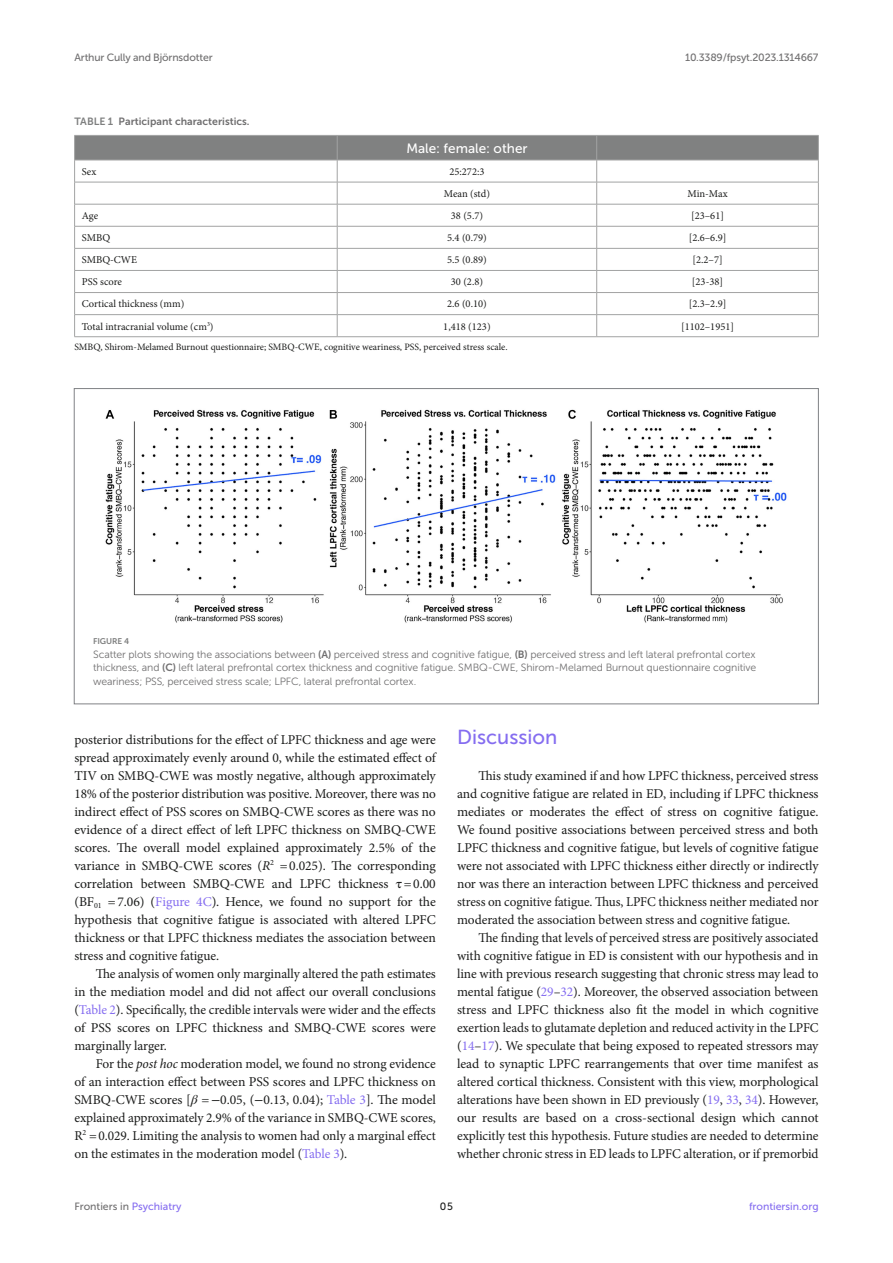
<style>
.page{position:relative;width:893px;height:1263px;background:#fff}
.page>*{position:absolute;margin:0;border:0;box-sizing:border-box;transform-origin:0 0}
.HEAD_1{font:20.25px "Museo Sans 500";color:#856df0}
.TEXT{font:13.5px/18px "Minion Pro";letter-spacing:-.005em;color:#1b1c1b;text-align:justify}
.TEXT_FLUSH{font:13.5px/18px "Minion Pro";letter-spacing:-.005em;color:#1b1c1b;text-align:justify}
.TB_CH{font:13.5px "Museo Sans 500";color:#fff}
.FIG_LEG{font:10.5px/13.5px "Museo Sans 300";letter-spacing:-.01em;color:#706f70;text-align:justify}
.TB_TX{font:10.5px "Minion Pro";color:#1b1c1b}
.t1{font:10.5px "Museo Sans 500";letter-spacing:-.015em;color:#706f70}
.TT{font:10.5px "Museo Sans 700";color:#706f70}
.t2{font:10.5px "Museo Sans 500";color:#856df0}
.t3{font:10.5px "Museo Sans 500";color:#1b1c1b}
.TFN{font:9.75px "Minion Pro";color:#1b1c1b}
.FIG_HD{font:8.25px "Museo Sans 700";letter-spacing:-.01em;color:#7e7f7f}
.s1{color:#7e7f7f}
.s2{font-family:"Museo Sans 700"}
.s3{font-style:italic}
.s4{font-family:"STIX General"}
.s5{color:#856df0}
.s6{font-family:"STIX General";font-style:italic}
</style>
<div class="page">
<svg style="left:74px;top:135px;width:745px;height:202px"></svg>
<hr style="left:74px;top:182px;width:263px;height:1px;background:#a2a3a3">
<img style="left:105px;top:409px;width:682px;height:214px">
<p class="t1" style="left:74px;top:51px;width:140px">Arthur Cully and Björnsdotter</p>
<p class="t1" style="left:685px;top:51px;width:135px">10.3389/fpsyt.2023.1314667</p>
<p class="TT" style="left:74px;top:115px;width:177px"><span class="s1">TABLE 1</span> Participant characteristics.</p>
<p class="TB_CH" style="left:406px;top:141px;width:123px">Male: female: other</p>
<p class="TB_TX" style="left:82px;top:164px;width:16px">Sex</p>
<p class="TB_TX" style="left:449px;top:164px;width:37px">25:272:3</p>
<p class="TB_TX" style="left:444px;top:187px;width:48px">Mean (std)</p>
<p class="TB_TX" style="left:687px;top:187px;width:42px">Min-Max</p>
<p class="TB_TX" style="left:82px;top:209px;width:18px">Age</p>
<p class="TB_TX" style="left:451px;top:209px;width:34px">38 (5.7)</p>
<p class="TB_TX" style="left:691px;top:209px;width:34px">[23–61]</p>
<p class="TB_TX" style="left:82px;top:231px;width:30px">SMBQ</p>
<p class="TB_TX" style="left:447px;top:231px;width:41px">5.4 (0.79)</p>
<p class="TB_TX" style="left:689px;top:231px;width:39px">[2.6–6.9]</p>
<p class="TB_TX" style="left:82px;top:253px;width:57px">SMBQ-CWE</p>
<p class="TB_TX" style="left:447px;top:253px;width:41px">5.5 (0.89)</p>
<p class="TB_TX" style="left:692px;top:253px;width:32px">[2.2–7]</p>
<p class="TB_TX" style="left:82px;top:275px;width:42px">PSS score</p>
<p class="TB_TX" style="left:451px;top:275px;width:34px">30 (2.8)</p>
<p class="TB_TX" style="left:692px;top:275px;width:33px">[23-38]</p>
<p class="TB_TX" style="left:82px;top:297px;width:104px">Cortical thickness (mm)</p>
<p class="TB_TX" style="left:447px;top:297px;width:41px">2.6 (0.10)</p>
<p class="TB_TX" style="left:689px;top:297px;width:39px">[2.3–2.9]</p>
<p class="TB_TX" style="left:82px;top:319px;width:133px">Total intracranial volume (cm<sup>3</sup>)</p>
<p class="TB_TX" style="left:443px;top:319px;width:49px">1,418 (123)</p>
<p class="TB_TX" style="left:681px;top:319px;width:55px">[1102–1951]</p>
<p class="TFN" style="left:74px;top:341px;width:435px">SMBQ, Shirom-Melamed Burnout questionnaire; SMBQ-CWE, cognitive weariness, PSS, perceived stress scale.</p>
<p class="FIG_HD" style="left:93px;top:637px;width:37px">FIGURE 4</p>
<p class="FIG_LEG" style="left:93px;top:648px;width:665px">Scatter plots showing the associations between <span class="s2">(A)</span> perceived stress and cognitive fatigue, <span class="s2">(B)</span> perceived stress and left lateral prefrontal cortex thickness, and <span class="s2">(C)</span> left lateral prefrontal cortex thickness and cognitive fatigue. SMBQ-CWE, Shirom-Melamed Burnout questionnaire cognitive weariness; PSS, perceived stress scale; LPFC, lateral prefrontal cortex.</p>
<p class="TEXT" style="left:74px;top:731px;width:363px">posterior distributions for the effect of LPFC thickness and age were spread approximately evenly around 0, while the estimated effect of TIV on SMBQ-CWE was mostly negative, although approximately 18% of the posterior distribution was positive. Moreover, there was no indirect effect of PSS scores on SMBQ-CWE scores as there was no evidence of a direct effect of left LPFC thickness on SMBQ-CWE scores. The overall model explained approximately 2.5% of the variance in SMBQ-CWE scores (<span class="s3">R</span><sup>2</sup> =0.025). The corresponding correlation between SMBQ-CWE and LPFC thickness <span class="s4">τ</span>=0.00 (BF<sub>01</sub> =7.06) (<span class="s5">Figure 4C</span>). Hence, we found no support for the hypothesis that cognitive fatigue is associated with altered LPFC thickness or that LPFC thickness mediates the association between stress and cognitive fatigue.</p>
<p class="TEXT" style="left:74px;top:965px;width:363px;text-indent:21px">The analysis of women only marginally altered the path estimates in the mediation model and did not affect our overall conclusions (<span class="s5">Table 2</span>). Specifically, the credible intervals were wider and the effects of PSS scores on LPFC thickness and SMBQ-CWE scores were marginally larger.</p>
<p class="TEXT" style="left:74px;top:1055px;width:363px;text-indent:21px">For the <span class="s3">post hoc</span> moderation model, we found no strong evidence of an interaction effect between PSS scores and LPFC thickness on SMBQ-CWE scores [<span class="s6">β</span> =<span class="s4">−</span>0.05, (<span class="s4">−</span>0.13, 0.04); <span class="s5">Table 3</span>]. The model explained approximately 2.9% of the variance in SMBQ-CWE scores, R<sup>2</sup> =0.029. Limiting the analysis to women had only a marginal effect on the estimates in the moderation model (<span class="s5">Table 3</span>).</p>
<p class="HEAD_1" style="left:457px;top:726px;width:102px">Discussion</p>
<p class="TEXT_FLUSH" style="left:457px;top:767px;width:363px;text-indent:21px">This study examined if and how LPFC thickness, perceived stress and cognitive fatigue are related in ED, including if LPFC thickness mediates or moderates the effect of stress on cognitive fatigue.<br>We found positive associations between perceived stress and both LPFC thickness and cognitive fatigue, but levels of cognitive fatigue were not associated with LPFC thickness either directly or indirectly nor was there an interaction between LPFC thickness and perceived stress on cognitive fatigue. Thus, LPFC thickness neither mediated nor moderated the association between stress and cognitive fatigue.</p>
<p class="TEXT" style="left:457px;top:929px;width:363px;text-indent:21px">The finding that levels of perceived stress are positively associated with cognitive fatigue in ED is consistent with our hypothesis and in line with previous research suggesting that chronic stress may lead to mental fatigue (<span class="s5">29</span>–<span class="s5">32</span>). Moreover, the observed association between stress and LPFC thickness also fit the model in which cognitive exertion leads to glutamate depletion and reduced activity in the LPFC (<span class="s5">14</span>–<span class="s5">17</span>). We speculate that being exposed to repeated stressors may lead to synaptic LPFC rearrangements that over time manifest as altered cortical thickness. Consistent with this view, morphological alterations have been shown in ED previously (<span class="s5">19</span>, <span class="s5">33</span>, <span class="s5">34</span>). However, our results are based on a cross-sectional design which cannot explicitly test this hypothesis. Future studies are needed to determine whether chronic stress in ED leads to LPFC alteration, or if premorbid</p>
<p class="t1" style="left:74px;top:1200px;width:109px">Frontiers in <span class="s5">Psychiatry</span></p>
<p class="t3" style="left:440px;top:1200px;width:14px">05</p>
<p class="t2" style="left:749px;top:1200px;width:71px">frontiersin.org</p>
</div>
